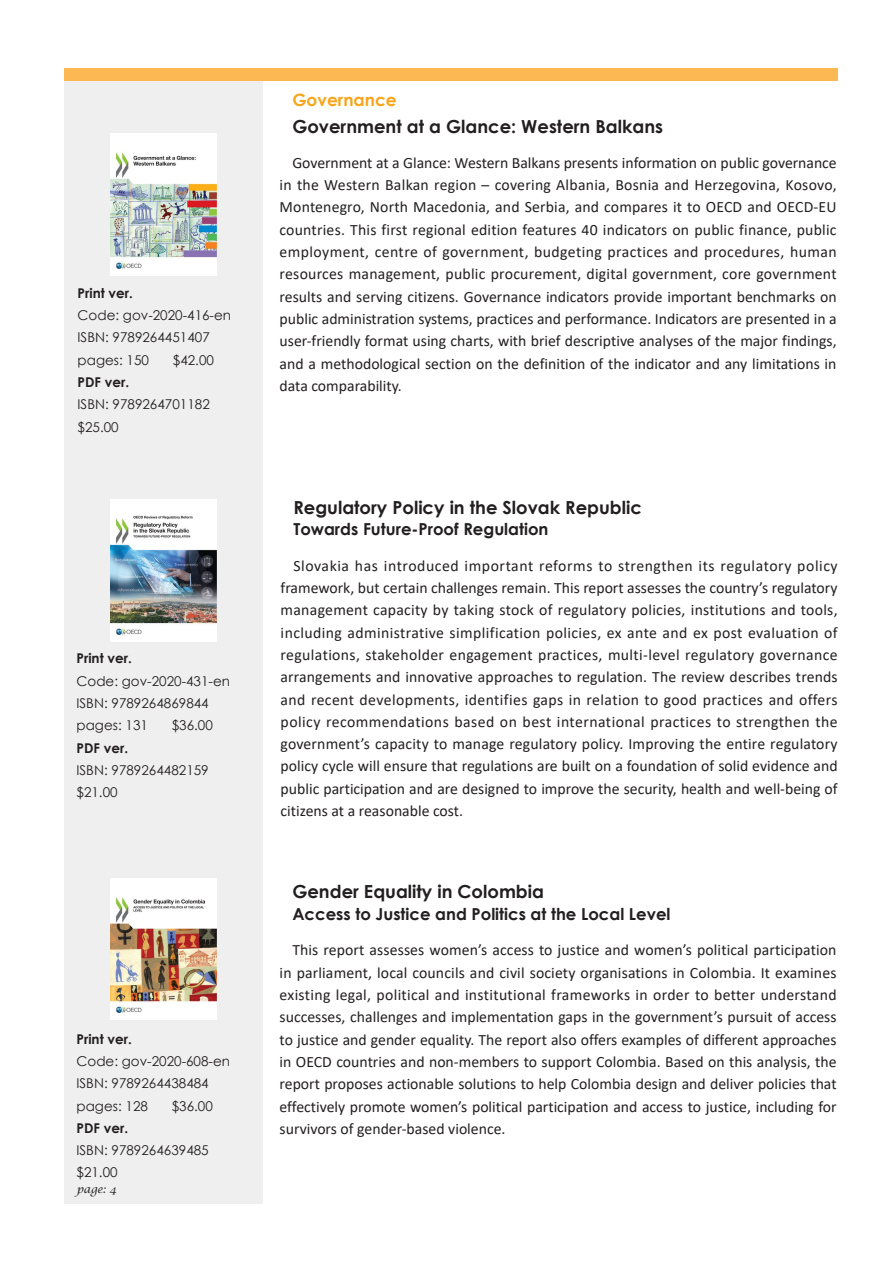
<style>
.page{position:relative;width:893px;height:1263px;background:#fff}
.page>*{position:absolute;margin:0;border:0;box-sizing:border-box;transform-origin:0 0}
.t1{font:700 18px "Century Gothic";color:#231f20}
.t2{font:700 16.95px "Century Gothic";color:#f9a51b}
.t3{font:700 16.5px "Century Gothic";color:#231f20}
.t4{font:15.75px/22.4px "Calibri";color:#231f20;text-align:justify}
.t5{font:13.5px "Century Gothic";color:#231f20}
.t6{font:700 13.5px "Century Gothic";color:#231f20}
.t7{font:italic 10.65px "Lucida Calligraphy";color:#231f20}
</style>
<div class="page">
<div style="left:64px;top:81px;width:199px;height:1122px;background:#efeff0"></div>
<div style="left:64px;top:69px;width:774px;height:12px;background:#fcb853"></div>
<img style="left:111px;top:134px;width:106px;height:142px">
<img style="left:111px;top:500px;width:106px;height:141px">
<img style="left:111px;top:878px;width:106px;height:142px">
<p class="t6" style="left:78px;top:283px;width:57px">Print ver.</p>
<p class="t5" style="left:78px;top:306px;width:155px">Code: gov-2020-416-en</p>
<p class="t5" style="left:78px;top:328px;width:134px">ISBN: 9789264451407</p>
<p class="t5" style="left:78px;top:350px;width:73px">pages: 150</p>
<p class="t5" style="left:173px;top:350px;width:43px">$42.00</p>
<p class="t6" style="left:78px;top:372px;width:53px">PDF ver.</p>
<p class="t5" style="left:78px;top:395px;width:134px">ISBN: 9789264701182</p>
<p class="t5" style="left:78px;top:417px;width:43px">$25.00</p>
<p class="t6" style="left:77px;top:648px;width:57px">Print ver.</p>
<p class="t5" style="left:77px;top:671px;width:155px">Code: gov-2020-431-en</p>
<p class="t5" style="left:77px;top:693px;width:134px">ISBN: 9789264869844</p>
<p class="t5" style="left:77px;top:716px;width:73px">pages: 131</p>
<p class="t5" style="left:172px;top:716px;width:43px">$36.00</p>
<p class="t6" style="left:77px;top:737px;width:53px">PDF ver.</p>
<p class="t5" style="left:77px;top:760px;width:134px">ISBN: 9789264482159</p>
<p class="t5" style="left:77px;top:783px;width:43px">$21.00</p>
<p class="t6" style="left:77px;top:1028px;width:57px">Print ver.</p>
<p class="t5" style="left:77px;top:1051px;width:155px">Code: gov-2020-608-en</p>
<p class="t5" style="left:77px;top:1074px;width:134px">ISBN: 9789264438484</p>
<p class="t5" style="left:77px;top:1096px;width:73px">pages: 128</p>
<p class="t5" style="left:172px;top:1096px;width:43px">$36.00</p>
<p class="t6" style="left:77px;top:1118px;width:53px">PDF ver.</p>
<p class="t5" style="left:77px;top:1141px;width:134px">ISBN: 9789264639485</p>
<p class="t5" style="left:77px;top:1163px;width:43px">$21.00</p>
<p class="t7" style="left:77px;top:1183px;width:41px">page: 4</p>
<p class="t2" style="left:292px;top:87px;width:106px">Governance</p>
<p class="t1" style="left:292px;top:113px;width:372px">Government at a Glance: Western Balkans</p>
<p class="t4" style="left:280px;top:151px;width:559px;text-indent:13px">Government at a Glance: Western Balkans presents information on public governance in the Western Balkan region – covering Albania, Bosnia and Herzegovina, Kosovo, Montenegro, North Macedonia, and Serbia, and compares it to OECD and OECD-EU countries. This first regional edition features 40 indicators on public finance, public employment, centre of government, budgeting practices and procedures, human resources management, public procurement, digital government, core government results and serving citizens. Governance indicators provide important benchmarks on public administration systems, practices and performance. Indicators are presented in a user-friendly format using charts, with brief descriptive analyses of the major findings, and a methodological section on the definition of the indicator and any limitations in data comparability.</p>
<p class="t1" style="left:293px;top:493px;width:350px">Regulatory Policy in the Slovak Republic</p>
<p class="t3" style="left:293px;top:517px;width:257px">Towards Future-Proof Regulation</p>
<p class="t4" style="left:281px;top:554px;width:559px;text-indent:13px">Slovakia has introduced important reforms to strengthen its regulatory policy framework, but certain challenges remain. This report assesses the country’s regulatory management capacity by taking stock of regulatory policies, institutions and tools, including administrative simplification policies, ex ante and ex post evaluation of regulations, stakeholder engagement practices, multi-level regulatory governance arrangements and innovative approaches to regulation. The review describes trends and recent developments, identifies gaps in relation to good practices and offers policy recommendations based on best international practices to strengthen the government’s capacity to manage regulatory policy. Improving the entire regulatory policy cycle will ensure that regulations are built on a foundation of solid evidence and public participation and are designed to improve the security, health and well-being of citizens at a reasonable cost.</p>
<p class="t1" style="left:292px;top:878px;width:253px">Gender Equality in Colombia</p>
<p class="t3" style="left:292px;top:902px;width:380px">Access to Justice and Politics at the Local Level</p>
<p class="t4" style="left:280px;top:938px;width:559px;text-indent:13px">This report assesses women’s access to justice and women’s political participation in parliament, local councils and civil society organisations in Colombia. It examines existing legal, political and institutional frameworks in order to better understand successes, challenges and implementation gaps in the government’s pursuit of access to justice and gender equality. The report also offers examples of different approaches in OECD countries and non‑members to support Colombia. Based on this analysis, the report proposes actionable solutions to help Colombia design and deliver policies that effectively promote women’s political participation and access to justice, including for survivors of gender‑based violence.</p>
</div>
